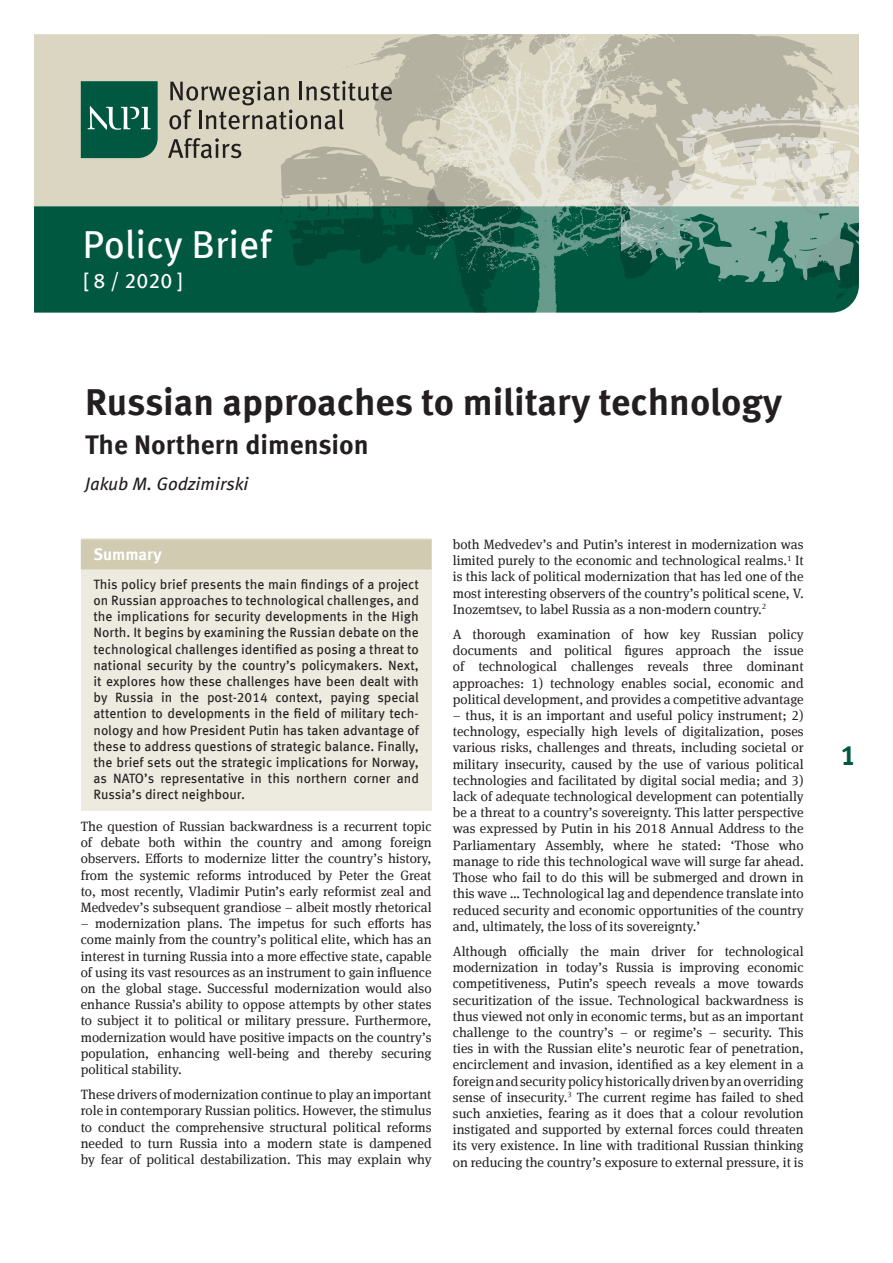
<style>
.page{position:relative;width:893px;height:1263px;background:#fff}
.page>*{position:absolute;margin:0;border:0;box-sizing:border-box;transform-origin:0 0}
.t1{font:39px "Meta Offc Pro";color:#fff}
.Tittel{font:700 37.5px "Meta Offc Pro";color:#231f20}
.t2{font:700 27.75px "Meta Offc Pro";color:#005840}
.Undertittel{font:700 27px "Meta Offc Pro";color:#231f20}
.Kortinfo_om_NUPI{font:21px "Meta Offc Pro";color:#fff}
.Forfattere{font:italic 18px "Meta Offc Pro";color:#231f20}
.Summary_heading{font:700 16.5px "Meta Offc Pro";letter-spacing:-.005em;color:#fff}
.t3{font:13.5px/16.2px "Meta Serif Offc Pro";color:#231f20;text-align:justify}
.Summary_tekst{font:13.5px/16.2px "Meta Offc Pro";color:#231f20;text-align:justify}
</style>
<div class="page">
<div style="left:34px;top:34px;width:825px;height:172px;background:#dad6c2"></div>
<div style="left:34px;top:206px;width:821px;height:106px;background:#005840"></div>
<svg style="left:692px;top:34px;width:140px;height:51px;fill:#b4b1a0"></svg>
<svg style="left:354px;top:39px;width:57px;height:273px;fill:#005840"></svg>
<svg style="left:381px;top:37px;width:21px;height:12px"></svg>
<svg style="left:692px;top:85px;width:167px;height:215px"></svg>
<img style="left:411px;top:34px;width:281px;height:278px">
<svg style="left:81px;top:81px;width:77px;height:77px;background:#176750"></svg>
<svg style="left:168px;top:81px;width:301px;height:185px"></svg>
<div style="left:81px;top:539px;width:351px;height:272px;background:#edebe0"></div>
<div style="left:81px;top:539px;width:351px;height:30px;background:#d1cbb1"></div>
<h1 class="t1" style="left:83px;top:215px;width:190px">Policy Brief</h1>
<p class="Kortinfo_om_NUPI" style="left:83px;top:265px;width:102px">[ 8 / 2020 ]</p>
<p class="Tittel" style="left:85px;top:372px;width:698px">Russian approaches to military technology</p>
<p class="Undertittel" style="left:85px;top:423px;width:285px">The Northern dimension</p>
<p class="Forfattere" style="left:85px;top:470px;width:165px">Jakub M. Godzimirski</p>
<p class="Summary_heading" style="left:94px;top:541px;width:70px">Summary</p>
<p class="Summary_tekst" style="left:94px;top:575px;width:327px">This policy brief presents the main findings of a project on Russian approaches to technological challenges, and the implications for security developments in the High North. It begins by examining the Russian debate on the technological challenges identified as posing a threat to national security by the country’s policymakers. Next, it explores how these challenges have been dealt with by Russia in the post-2014 context, paying special attention to developments in the field of military tech&shy;nology and how President Putin has taken advantage of these to address questions of strategic balance. Finally, the brief sets out the strategic implications for Norway, as NATO’s representative in this northern corner and Russia’s direct neighbour.</p>
<p class="t3" style="left:81px;top:817px;width:352px">The question of Russian backwardness is a recurrent topic of debate both within the country and among foreign observers. Efforts to modernize litter the country’s history, from the systemic reforms introduced by Peter the Great to, most recently, Vladimir Putin’s early reformist zeal and Medvedev’s subsequent grandiose – albeit mostly rhetorical</p>
<p class="t3" style="left:81px;top:915px;width:352px">– modernization plans. The impetus for such efforts has come mainly from the country’s political elite, which has an interest in turning Russia into a more effective state, capable of using its vast resources as an instrument to gain influence on the global stage. Successful modernization would also enhance Russia’s ability to oppose attempts by other states to subject it to political or military pressure. Furthermore, modernization would have positive impacts on the country’s population, enhancing well-being and thereby securing political stability.</p>
<p class="t3" style="left:81px;top:1086px;width:352px">These drivers of modernization continue to play an important role in contemporary Russian politics. However, the stimulus to conduct the comprehensive structural political reforms needed to turn Russia into a modern state is dampened by fear of political destabilization. This may explain why</p>
<p class="t3" style="left:453px;top:536px;width:352px">both Medvedev’s and Putin’s interest in modernization was limited purely to the economic and technological realms.<sup>1</sup> It is this lack of political modernization that has led one of the most interesting observers of the country’s political scene, V.<br>Inozemtsev, to label Russia as a non-modern country.<sup>2</sup></p>
<p class="t3" style="left:453px;top:626px;width:352px">A thorough examination of how key Russian policy documents and political figures approach the issue of technological challenges reveals three dominant approaches: 1) technology enables social, economic and political development, and provides a competitive advantage</p>
<p class="t3" style="left:453px;top:707px;width:352px">– thus, it is an important and useful policy instrument; 2) technology, especially high levels of digitalization, poses various risks, challenges and threats, including societal or military insecurity, caused by the use of various political technologies and facilitated by digital social media; and 3) lack of adequate technological development can potentially be a threat to a country’s sovereignty. This latter perspective was expressed by Putin in his 2018 Annual Address to the Parliamentary Assembly, where he stated: ‘Those who manage to ride this technological wave will surge far ahead.<br>Those who fail to do this will be submerged and drown in this wave … Technological lag and dependence translate into reduced security and economic opportunities of the country and, ultimately, the loss of its sovereignty.’</p>
<p class="t3" style="left:453px;top:942px;width:352px">Although officially the main driver for technological modernization in today’s Russia is improving economic competitiveness, Putin’s speech reveals a move towards securitization of the issue. Technological backwardness is thus viewed not only in economic terms, but as an important challenge to the country’s – or regime’s – security. This ties in with the Russian elite’s neurotic fear of penetration, encirclement and invasion, identified as a key element in a foreign and security policy historically driven by an overriding sense of insecurity.<sup>3</sup> The current regime has failed to shed such anxieties, fearing as it does that a colour revolution instigated and supported by external forces could threaten its very existence. In line with traditional Russian thinking on reducing the country’s exposure to external pressure, it is</p>
<h3 class="t2" style="left:840px;top:734px;width:17px">1</h3>
</div>
